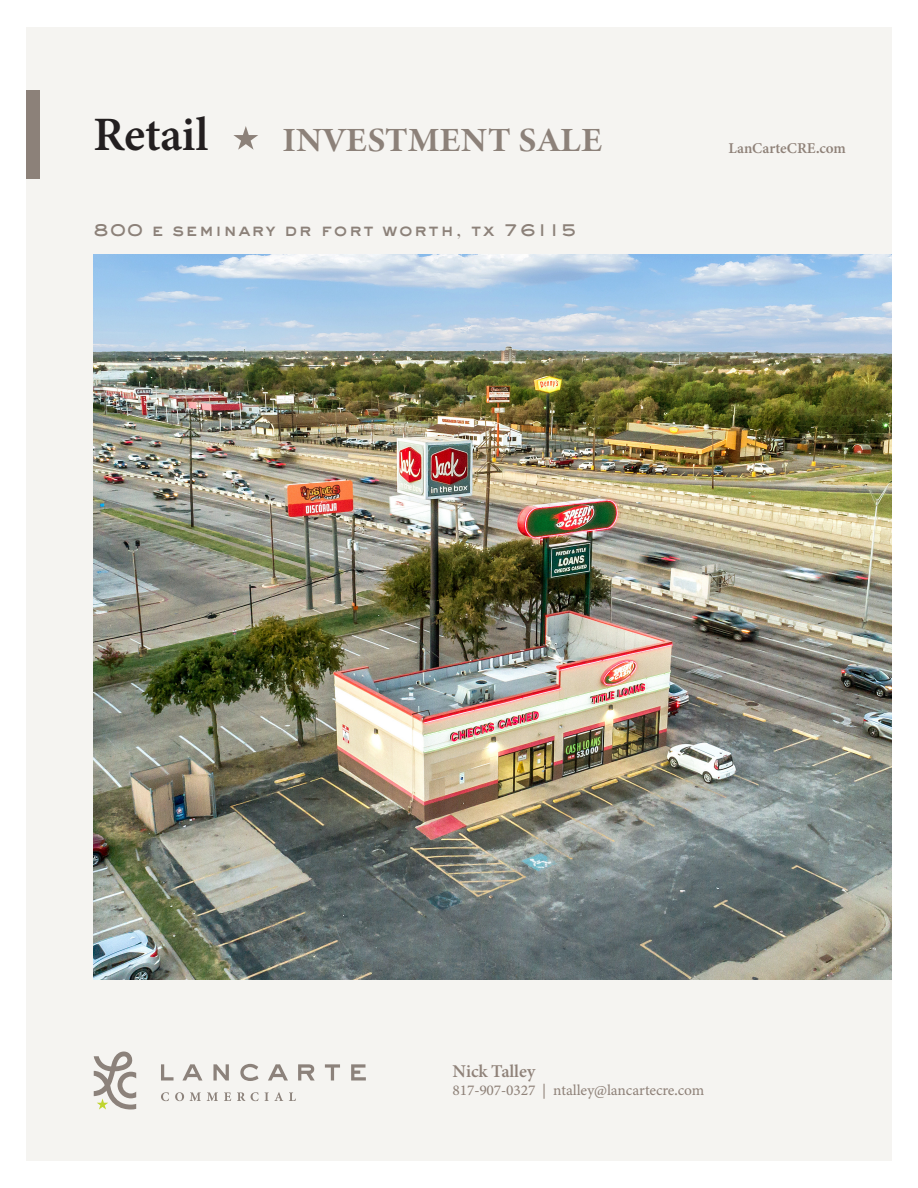
<style>
.page{position:relative;width:918px;height:1188px;background:#fff}
.page>*{position:absolute;margin:0;border:0;box-sizing:border-box;transform-origin:0 0}
.t1{font:48px "Minion Variable Concept";color:#8c8179}
.t2{font:48px "Minion Variable Concept";letter-spacing:-.005em;color:#231f20}
.t3{font:18px "Sackers Gothic Heavy AT";letter-spacing:.05em;color:#8c8179}
.t4{font:18px "Minion Variable Concept";letter-spacing:-.005em;color:#8f8279}
.t5{font:15px "Minion Variable Concept";letter-spacing:-.01em;color:#8f8279}
</style>
<div class="page">
<div style="left:26px;top:27px;width:866px;height:1134px;background:#f5f4f1"></div>
<div style="left:26px;top:90px;width:14px;height:88px;background:#8c8179"></div>
<svg style="left:233px;top:126px;width:25px;height:24px"></svg>
<img style="left:93px;top:255px;width:799px;height:725px">
<svg style="left:94px;top:1051px;width:42px;height:59px"></svg>
<svg style="left:161px;top:1064px;width:13px;height:17px"></svg>
<svg style="left:182px;top:1064px;width:20px;height:17px"></svg>
<svg style="left:213px;top:1064px;width:16px;height:17px"></svg>
<svg style="left:240px;top:1064px;width:19px;height:17px"></svg>
<svg style="left:268px;top:1064px;width:20px;height:17px"></svg>
<svg style="left:298px;top:1064px;width:17px;height:17px"></svg>
<svg style="left:325px;top:1064px;width:15px;height:17px"></svg>
<svg style="left:351px;top:1064px;width:15px;height:17px"></svg>
<svg style="left:161px;top:1092px;width:8px;height:9px"></svg>
<svg style="left:175px;top:1092px;width:9px;height:9px"></svg>
<svg style="left:190px;top:1092px;width:11px;height:9px"></svg>
<svg style="left:207px;top:1092px;width:11px;height:9px"></svg>
<svg style="left:224px;top:1092px;width:7px;height:9px"></svg>
<svg style="left:237px;top:1092px;width:8px;height:9px"></svg>
<svg style="left:251px;top:1092px;width:8px;height:9px"></svg>
<svg style="left:265px;top:1092px;width:18px;height:9px"></svg>
<svg style="left:289px;top:1092px;width:7px;height:9px"></svg>
<p class="t2" style="left:93px;top:101px;width:117px">Retail</p>
<p class="t1" style="left:282px;top:102px;width:322px">investment sale</p>
<p class="t3" style="left:93px;top:218px;width:485px">800 e seminary dr fort worth, tx 76115</p>
<p class="t5" style="left:728px;top:137px;width:119px">LanCarteCRE.com</p>
<p class="t4" style="left:453px;top:1059px;width:84px">Nick Talley</p>
<p class="t5" style="left:453px;top:1080px;width:253px">817-907-0327 | ntalley@lancartecre.com</p>
</div>
